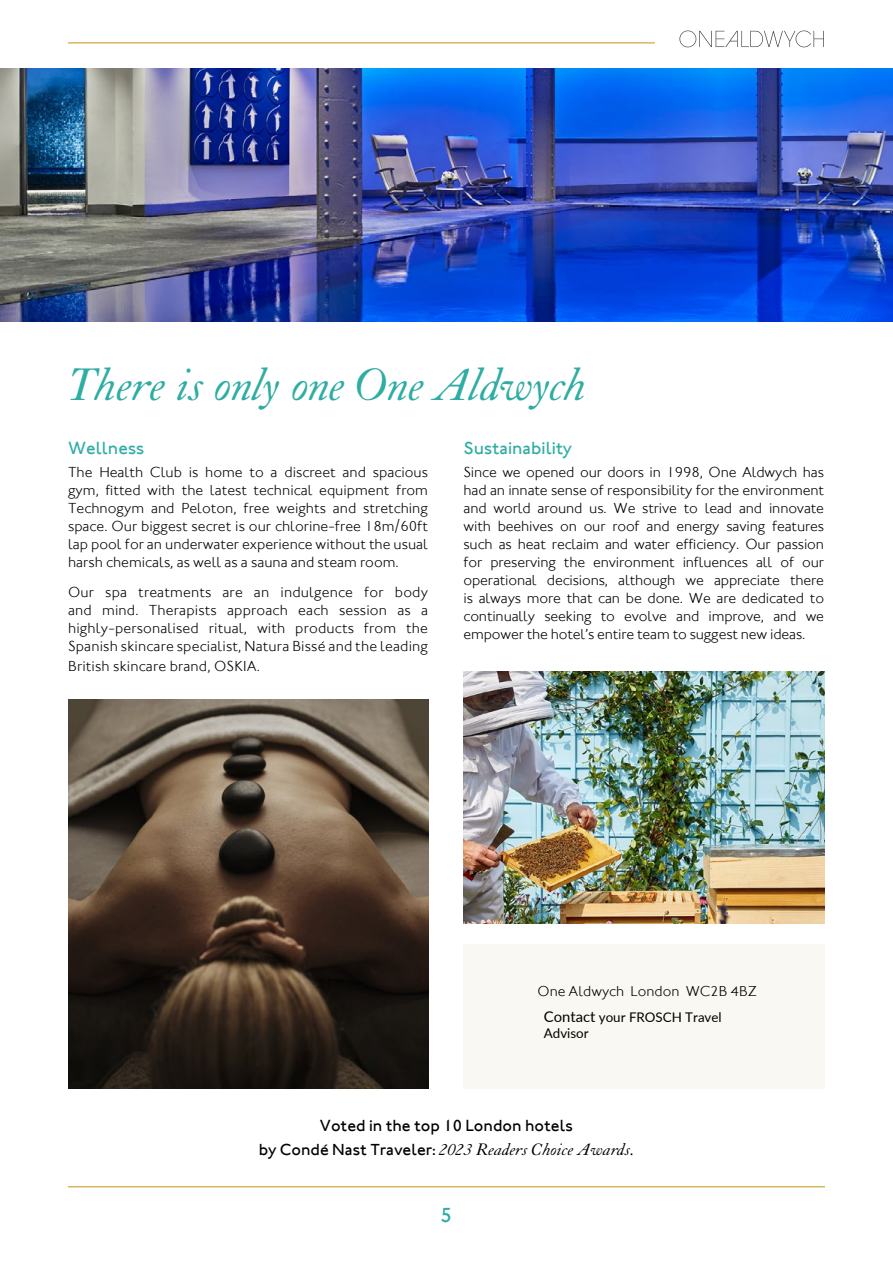
<style>
.page{position:relative;width:893px;height:1263px;background:#fff}
.page>*{position:absolute;margin:0;border:0;box-sizing:border-box;transform-origin:0 0}
.t1{font:italic 45px "LTC Caslon Pro";letter-spacing:-.02em;color:#2fada3}
.t2{font:500 21px "Johnston ITC";color:#2fada3}
.t3{font:500 18px "Johnston ITC";color:#2fada3}
.t4{font:italic 16.5px "LTC Caslon Pro";color:#000}
.t5{font:500 16.5px "Johnston ITC";color:#000}
.t6{font:300 15px/18px "Johnston ITC";color:#000;text-align:justify}
.t7{font:300 14.85px "Johnston ITC";color:#000}
.t8{font:13.35px/16.6px "Lato";color:#000}
.s1{font-size:14.85px}
.s2{font-family:"Johnston ITC";font-weight:500;font-style:normal}
</style>
<div class="page">
<div style="left:463px;top:944px;width:362px;height:145px;background:#f9f8f2"></div>
<img style="left:0;top:68px;width:893px;height:253px">
<hr style="left:68px;top:43px;width:587px;height:1px;background:#c89112">
<img style="left:68px;top:699px;width:360px;height:390px">
<img style="left:463px;top:672px;width:362px;height:251px">
<hr style="left:68px;top:1186px;width:757px;height:1px;background:#c89112">
<svg style="left:679px;top:31px;width:145px;height:16px"></svg>
<h1 class="t1" style="left:68px;top:361px;width:520px">There is only one One Aldwych</h1>
<p class="t3" style="left:68px;top:438px;width:78px">Wellness</p>
<p class="t6" style="left:68px;top:463px;width:362px">The Health Club is home to a discreet and spacious gym, fitted with the latest technical equipment from Technogym and Peloton, free weights and stretching space. Our biggest secret is our chlorine-free 18m/60ft lap pool for an underwater experience without the usual harsh chemicals, as well as a sauna and steam room.</p>
<p class="t6" style="left:68px;top:583px;width:362px">Our spa treatments are an indulgence for body and mind. Therapists approach each session as a highly‑personalised ritual, with products from the Spanish skincare specialist, Natura Bissé and the leading</p>
<p class="t6" style="left:68px;top:657px;width:193px">British skincare brand, OSKIA.</p>
<p class="t3" style="left:463px;top:438px;width:110px">Sustainability</p>
<p class="t6" style="left:463px;top:463px;width:362px">Since we opened our doors in 1998, One Aldwych has had an innate sense of responsibility for the environment and world around us. We strive to lead and innovate with beehives on our roof and energy saving features such as heat reclaim and water efficiency. Our passion for preserving the environment influences all of our operational decisions, although we appreciate there is always more that can be done. We are dedicated to continually seeking to evolve and improve, and we empower the hotel’s entire team to suggest new ideas.</p>
<p class="t7" style="left:538px;top:982px;width:221px">One Aldwych London WC2B 4BZ</p>
<p class="t8" style="left:544px;top:1008px;width:179px"><span class="s1">Contact</span> your FROSCH Travel<br>Advisor</p>
<p class="t5" style="left:320px;top:1116px;width:255px">Voted in the top 10 London hotels</p>
<p class="t4" style="left:259px;top:1141px;width:377px"><span class="s2">by Condé Nast Traveler:</span> 2023 Readers Choice Awards.</p>
<h2 class="t2" style="left:441px;top:1202px;width:13px">5</h2>
</div>
